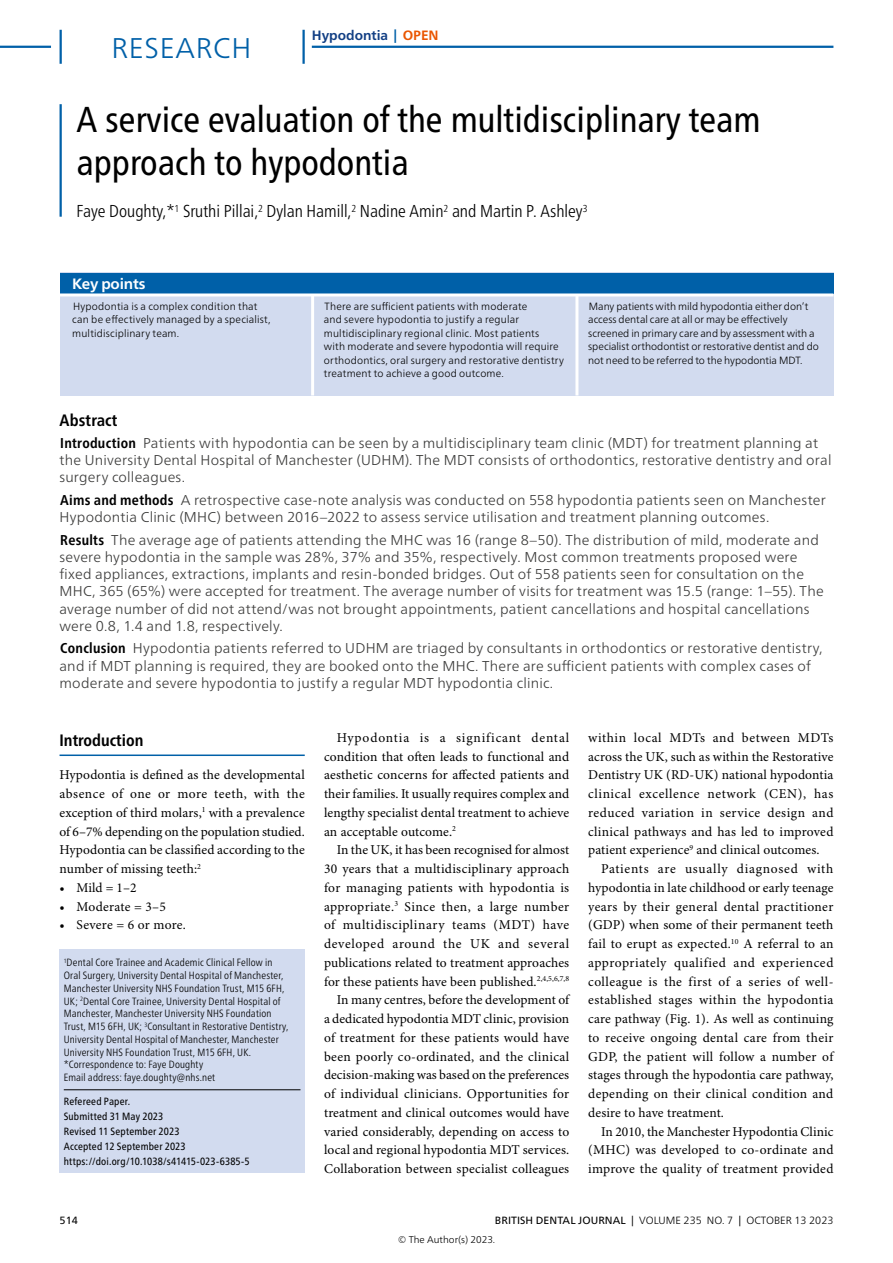
<style>
.page{position:relative;width:893px;height:1263px;background:#fff}
.page>*{position:absolute;margin:0;border:0;box-sizing:border-box;transform-origin:0 0}
.Title_3_Cnd_24pt{font:condensed 36px/43.2px "Frutiger Neue LT Pro";color:#000}
.t1{font:300 28.5px "Frutiger Neue LT Pro";letter-spacing:.025em;color:#0060a8}
.Author_1{font:300 condensed 17.25px "Frutiger Neue LT Pro";color:#000}
.SectionHeading_1_MSS{font:700 condensed 16.5px "Frutiger Neue LT Pro";color:#000}
.Abstract_Heading_MSS{font:700 condensed 16.5px "Frutiger Neue LT Pro";letter-spacing:.01em;color:#000}
.Key_Points_Heading_x{font:700 15px "Frutiger Neue LT Pro";letter-spacing:-.01em;color:#fff}
.t2{font:300 14.25px/17.2px "Frutiger Neue LT Pro";letter-spacing:.015em;color:#3a3a39}
.Para_9pt_justified{font:13.5px/18.8px "Minion Pro";letter-spacing:.01em;color:#000;text-align:justify}
.Para_9pt_justified_1{font:13.5px/18.8px "Minion Pro";letter-spacing:.005em;color:#000;text-align:justify}
.NoXML_MSS_page_tag_t{font:700 13.5px "Frutiger Neue LT Pro";color:#123f84}
.t3{font:300 10.5px/13.5px "Frutiger Neue LT Pro";letter-spacing:.01em;color:#000}
.NoXML_Biography_MSS{font:300 condensed 10.5px/12.8px "Frutiger Neue LT Pro";letter-spacing:.015em;color:#000}
.NoXML_article_detail{font:condensed 10.5px "Frutiger Neue LT Pro";letter-spacing:.015em;color:#000}
.t4{font:10.5px/13.5px "Frutiger Neue LT Pro Light 2";letter-spacing:.015em;color:#000}
.t5{font:10.5px "Frutiger Neue LT Pro";letter-spacing:.005em;color:#000}
.t6{font:300 9.75px "Frutiger Neue LT Pro";color:#000}
.s1{color:#0060a8}
.s2{color:#ea5602}
.s3{font-family:"Frutiger Neue LT Pro";font-weight:300}
.s4{font-weight:700;font-stretch:condensed;color:#000}
.s5{font-weight:300}
</style>
<div class="page">
<div style="left:60px;top:272px;width:773px;height:123px;background:#d2dbef"></div>
<hr style="left:60px;top:104px;width:2px;height:113px;background:#0060a8">
<hr style="left:60px;top:754px;width:245px;height:2px;background:#0060a8">
<div style="left:60px;top:273px;width:773px;height:20px;background:#0060a8"></div>
<hr style="left:60px;top:293px;width:773px;height:3px;background:#fff">
<div style="left:60px;top:950px;width:245px;height:223px;background:#d2dbef"></div>
<hr style="left:64px;top:1089px;width:236px;height:1px;background:#000">
<hr style="left:311px;top:295px;width:3px;height:100px;background:#fff">
<hr style="left:575px;top:295px;width:3px;height:100px;background:#fff">
<hr style="left:0;top:46px;width:51px;height:2px;background:#0060a8">
<hr style="left:312px;top:46px;width:521px;height:2px;background:#0060a8">
<hr style="left:60px;top:30px;width:2px;height:34px;background:#0060a8">
<hr style="left:302px;top:30px;width:3px;height:34px;background:#0060a8">
<h2 class="t1" style="left:112px;top:31px;width:141px">RESEARCH</h2>
<p class="NoXML_MSS_page_tag_t" style="left:312px;top:27px;width:128px">Hypodontia <span class="s1">|</span> <span class="s2">OPEN</span></p>
<p class="Title_3_Cnd_24pt" style="left:77px;top:98px;width:686px">A service evaluation of the multidisciplinary team approach to hypodontia</p>
<p class="Author_1" style="left:77px;top:201px;width:512px">Faye Doughty,*<sup>1</sup> Sruthi Pillai,<sup>2</sup> Dylan Hamill,<sup>2</sup> Nadine Amin<sup>2</sup> and Martin P. Ashley<sup>3</sup></p>
<p class="Key_Points_Heading_x" style="left:72px;top:275px;width:75px">Key points</p>
<p class="t4" style="left:72px;top:300px;width:200px">Hypodontia is a complex condition that <span class="s3">can be effectively managed by a specialist, </span>multidisciplinary team.</p>
<p class="t3" style="left:324px;top:300px;width:242px">There are sufficient patients with moderate<br>and severe hypodontia to justify a regular multidisciplinary regional clinic. Most patients<br>with moderate and severe hypodontia will require orthodontics, oral surgery and restorative dentistry treatment to achieve a good outcome.</p>
<p class="t3" style="left:588px;top:300px;width:232px">Many patients with mild hypodontia either don’t access dental care at all or may be effectively screened in primary care and by assessment with a specialist orthodontist or restorative dentist and do not need to be referred to the hypodontia MDT.</p>
<p class="Abstract_Heading_MSS" style="left:60px;top:411px;width:59px">Abstract</p>
<p class="t2" style="left:60px;top:434px;width:773px"><span class="s4">Introduction</span> Patients with hypodontia can be seen by a multidisciplinary team clinic (MDT) for treatment planning at the University Dental Hospital of Manchester (UDHM). The MDT consists of orthodontics, restorative dentistry and oral surgery colleagues.</p>
<p class="t2" style="left:60px;top:491px;width:768px"><span class="s4">Aims and methods</span> A retrospective case-note analysis was conducted on 558 hypodontia patients seen on Manchester<br>Hypodontia Clinic (MHC) between 2016–2022 to assess service utilisation and treatment planning outcomes.</p>
<p class="t2" style="left:60px;top:531px;width:766px"><span class="s4">Results</span> The average age of patients attending the MHC was 16 (range 8–50). The distribution of mild, moderate and severe hypodontia in the sample was 28%, 37% and 35%, respectively. Most common treatments proposed were fixed appliances, extractions, implants and resin-bonded bridges. Out of 558 patients seen for consultation on the MHC, 365 (65%) were accepted for treatment. The average number of visits for treatment was 15.5 (range: 1–55). The average number of did not attend/was not brought appointments, patient cancellations and hospital cancellations were 0.8, 1.4 and 1.8, respectively.</p>
<p class="t2" style="left:60px;top:640px;width:765px"><span class="s4">Conclusion</span> Hypodontia patients referred to UDHM are triaged by consultants in orthodontics or restorative dentistry, and if MDT planning is required, they are booked onto the MHC. There are sufficient patients with complex cases of moderate and severe hypodontia to justify a regular MDT hypodontia clinic.</p>
<p class="SectionHeading_1_MSS" style="left:60px;top:731px;width:85px">Introduction</p>
<p class="Para_9pt_justified_1" style="left:60px;top:766px;width:247px">Hypodontia is defined as the developmental absence of one or more teeth, with the exception of third molars,<sup>1</sup> with a prevalence of 6–7% depending on the population studied.<br>Hypodontia can be classified according to the number of missing teeth:<sup>2</sup></p>
<p class="Para_9pt_justified" style="left:60px;top:879px;width:79px">• Mild = 1–2</p>
<p class="Para_9pt_justified" style="left:60px;top:897px;width:108px">• Moderate = 3–5</p>
<p class="Para_9pt_justified" style="left:60px;top:916px;width:128px">• Severe = 6 or more.</p>
<p class="NoXML_Biography_MSS" style="left:64px;top:956px;width:226px"><sup>1</sup>Dental Core Trainee and Academic Clinical Fellow in Oral Surgery, University Dental Hospital of Manchester, Manchester University NHS Foundation Trust, M15 6FH, UK; <sup>2</sup>Dental Core Trainee, University Dental Hospital of Manchester, Manchester University NHS Foundation Trust, M15 6FH, UK; <sup>3</sup>Consultant in Restorative Dentistry, University Dental Hospital of Manchester, Manchester University NHS Foundation Trust, M15 6FH, UK. *Correspondence to: Faye Doughty<br>Email address: faye.doughty@nhs.net</p>
<p class="NoXML_article_detail" style="left:64px;top:1095px;width:68px">Refereed Paper.</p>
<p class="NoXML_article_detail" style="left:64px;top:1110px;width:101px">Submitted 31 May 2023</p>
<p class="NoXML_article_detail" style="left:64px;top:1125px;width:117px">Revised 11 September 2023</p>
<p class="NoXML_article_detail" style="left:64px;top:1140px;width:123px">Accepted 12 September 2023</p>
<p class="NoXML_article_detail" style="left:64px;top:1155px;width:187px">https://doi.org/10.1038/s41415-023-6385-5</p>
<p class="Para_9pt_justified" style="left:324px;top:729px;width:247px;text-indent:13px">Hypodontia is a significant dental condition that often leads to functional and aesthetic concerns for affected patients and their families. It usually requires complex and lengthy specialist dental treatment to achieve an acceptable outcome.<sup>2</sup></p>
<p class="Para_9pt_justified" style="left:324px;top:841px;width:247px;text-indent:13px">In the UK, it has been recognised for almost 30 years that a multidisciplinary approach for managing patients with hypodontia is appropriate.<sup>3</sup> Since then, a large number of multidisciplinary teams (MDT) have developed around the UK and several publications related to treatment approaches for these patients have been published.<sup>2,4,5,6,7,8</sup></p>
<p class="Para_9pt_justified" style="left:324px;top:991px;width:247px;text-indent:13px">In many centres, before the development of a dedicated hypodontia MDT clinic, provision of treatment for these patients would have been poorly co-ordinated, and the clinical decision-making was based on the preferences of individual clinicians. Opportunities for treatment and clinical outcomes would have varied considerably, depending on access to local and regional hypodontia MDT services.<br>Collaboration between specialist colleagues</p>
<p class="Para_9pt_justified" style="left:588px;top:729px;width:247px">within local MDTs and between MDTs across the UK, such as within the Restorative Dentistry UK (RD-UK) national hypodontia clinical excellence network (CEN), has reduced variation in service design and clinical pathways and has led to improved patient experience<sup>9</sup> and clinical outcomes.</p>
<p class="Para_9pt_justified" style="left:588px;top:860px;width:247px;text-indent:13px">Patients are usually diagnosed with hypodontia in late childhood or early teenage years by their general dental practitioner (GDP) when some of their permanent teeth fail to erupt as expected.<sup>10</sup> A referral to an appropriately qualified and experienced colleague is the first of a series of well&shy;established stages within the hypodontia care pathway (Fig. 1). As well as continuing to receive ongoing dental care from their GDP, the patient will follow a number of stages through the hypodontia care pathway, depending on their clinical condition and desire to have treatment.</p>
<p class="Para_9pt_justified" style="left:588px;top:1122px;width:247px;text-indent:13px">In 2010, the Manchester Hypodontia Clinic (MHC) was developed to co-ordinate and improve the quality of treatment provided</p>
<p class="t5" style="left:60px;top:1214px;width:20px">514</p>
<p class="t5" style="left:495px;top:1214px;width:267px">BRITISH DENTAL JOURNAL | <span class="s5">VOLUME 235 NO. 7</span> | <span class="s5">Octo</span></p>
<p class="t3" style="left:774px;top:1214px;width:61px">ber 13 2023</p>
<p class="t6" style="left:398px;top:1234px;width:99px">© The Author(s) 2023.</p>
</div>
